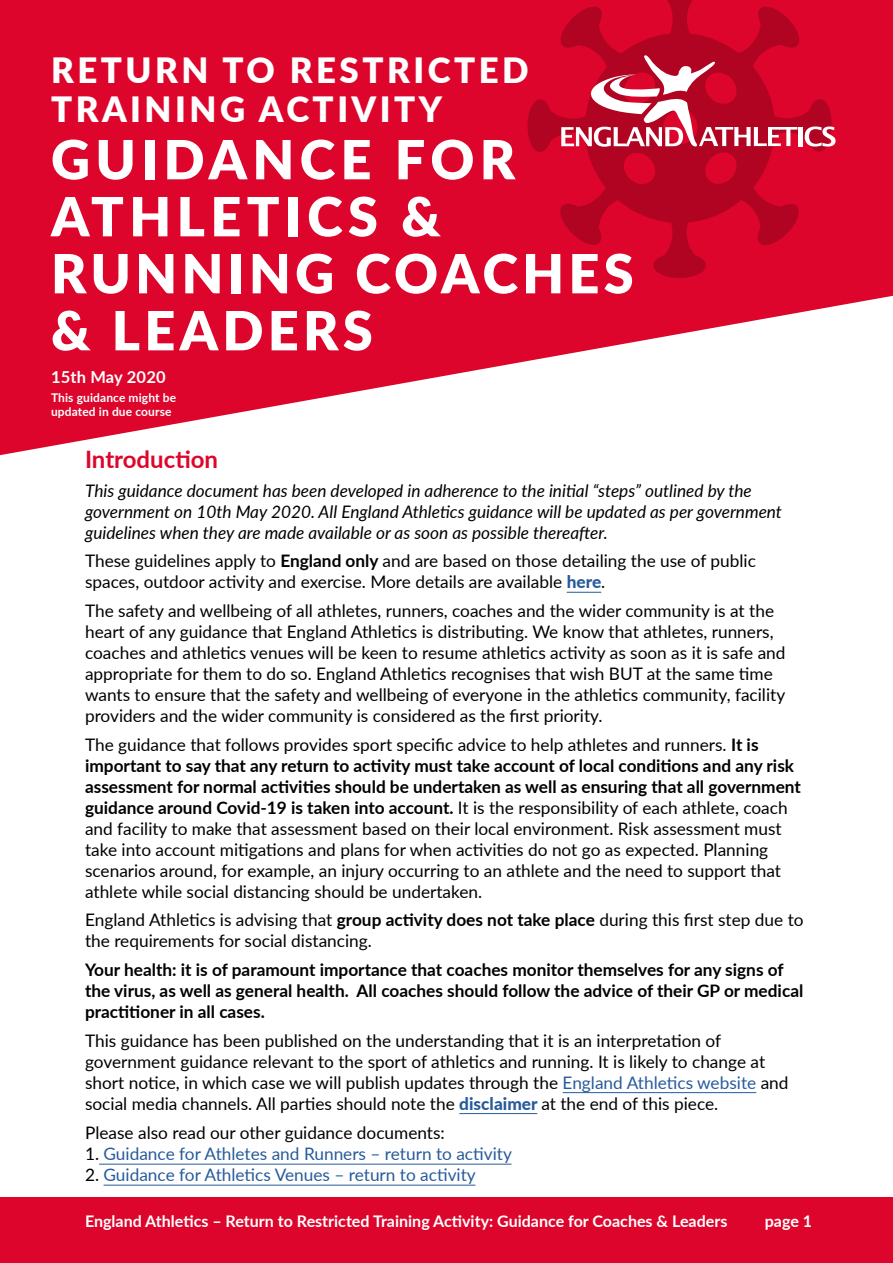
<style>
.page{position:relative;width:893px;height:1263px;background:#fff}
.page>*{position:absolute;margin:0;border:0;box-sizing:border-box;transform-origin:0 0}
.t1{font:900 54px/57px "Lato";letter-spacing:.08em;color:#fff}
.t2{font:900 34.8px/39px "Lato";letter-spacing:.1em;color:#fff}
.red_subhead{font:700 24px "Lato";color:#dd052b}
.main-text{font:17.25px/21px "Lato";color:#000}
.main-text-2{font:italic 17.25px/21px "Lato";color:#000}
.main-text-3{font:700 17.25px/21px "Lato";color:#000}
.main-text-4{font:17.25px "Lato";color:#275b9b}
.t3{font:700 16.5px "Lato";letter-spacing:.01em;color:#fff}
.t4{font:700 16.05px "Lato";color:#fff}
.t5{font:700 12px/14.4px "Lato";letter-spacing:.01em;color:#fff}
.s1{font-weight:700}
.s2{font-weight:800;color:#275b9b}
.s3{color:#275b9b}
.s4{color:#000}
</style>
<div class="page">
<div style="left:0;top:1197px;width:893px;height:66px;background:#dd052b"></div>
<svg style="left:0;top:0;width:893px;height:455px;fill:#dd052b"></svg>
<svg style="left:528px;top:0;width:304px;height:278px;fill:#dd052b"></svg>
<hr style="left:567px;top:592px;width:34px;height:1px;background:#275b9b">
<hr style="left:563px;top:1092px;width:193px;height:1px;background:#275b9b">
<hr style="left:459px;top:1113px;width:78px;height:1px;background:#275b9b">
<hr style="left:99px;top:1164px;width:413px;height:1px;background:#275b9b">
<hr style="left:104px;top:1185px;width:371px;height:1px;background:#275b9b">
<hr style="left:799px;top:127px;width:4px;height:19px;background:#fff">
<svg style="left:805px;top:127px;width:31px;height:20px"></svg>
<svg style="left:561px;top:55px;width:236px;height:92px"></svg>
<p class="t2" style="left:51px;top:50px;width:479px">RETURN TO RESTRICTED<br>TRAINING ACTIVITY</p>
<p class="t1" style="left:51px;top:129px;width:584px">GUIDANCE FOR<br>ATHLETICS &amp;<br>RUNNING COACHES &amp; LEADERS</p>
<p class="t3" style="left:51px;top:365px;width:116px">15th May 2020</p>
<p class="t5" style="left:51px;top:390px;width:127px">This guidance might be updated in due course</p>
<p class="red_subhead" style="left:85px;top:442px;width:135px">Introduction</p>
<p class="main-text-2" style="left:85px;top:479px;width:698px">This guidance document has been developed in adherence to the initial “steps” outlined by the government on 10th May 2020. All England Athletics guidance will be updated as per government guidelines when they are made available or as soon as possible thereafter.</p>
<p class="main-text" style="left:85px;top:550px;width:672px">These guidelines apply to <span class="s1">England only</span> and are based on those detailing the use of public spaces, outdoor activity and exercise. More details are available <span class="s2">here</span>.</p>
<p class="main-text" style="left:85px;top:599px;width:702px">The safety and wellbeing of all athletes, runners, coaches and the wider community is at the heart of any guidance that England Athletics is distributing. We know that athletes, runners, coaches and athletics venues will be keen to resume athletics activity as soon as it is safe and appropriate for them to do so. England Athletics recognises that wish BUT at the same time wants to ensure that the safety and wellbeing of everyone in the athletics community, facility providers and the wider community is considered as the first priority.</p>
<p class="main-text" style="left:85px;top:733px;width:717px">The guidance that follows provides sport specific advice to help athletes and runners. <span class="s1">It is important to say that any return to activity must take account of local conditions and any risk assessment for normal activities should be undertaken as well as ensuring that all government guidance around Covid-19 is taken into account.</span> It is the responsibility of each athlete, coach and facility to make that assessment based on their local environment. Risk assessment must take into account mitigations and plans for when activities do not go as expected. Planning scenarios around, for example, an injury occurring to an athlete and the need to support that athlete while social distancing should be undertaken.</p>
<p class="main-text" style="left:85px;top:909px;width:720px">England Athletics is advising that <span class="s1">group activity does not take place</span> during this first step due to the requirements for social distancing.</p>
<p class="main-text-3" style="left:85px;top:958px;width:720px">Your health: it is of paramount importance that coaches monitor themselves for any signs of the virus, as well as general health. All coaches should follow the advice of their GP or medical practitioner in all cases.</p>
<p class="main-text" style="left:85px;top:1029px;width:705px">This guidance has been published on the understanding that it is an interpretation of government guidance relevant to the sport of athletics and running. It is likely to change at short notice, in which case we will publish updates through the <span class="s3">England Athletics website</span> and social media channels. All parties should note the <span class="s2">disclaimer</span> at the end of this piece.</p>
<p class="main-text" style="left:85px;top:1121px;width:361px">Please also read our other guidance documents:</p>
<p class="main-text-4" style="left:85px;top:1141px;width:428px"><span class="s4">1.</span> Guidance for Athletes and Runners – return to activity</p>
<p class="main-text-4" style="left:85px;top:1162px;width:392px"><span class="s4">2.</span> Guidance for Athletics Venues – return to activity</p>
<p class="t4" style="left:85px;top:1209px;width:644px">England Athletics – Return to Restricted Training Activity: Guidance for Coaches &amp; Leaders</p>
<p class="t4" style="left:765px;top:1209px;width:49px">page 1</p>
</div>
